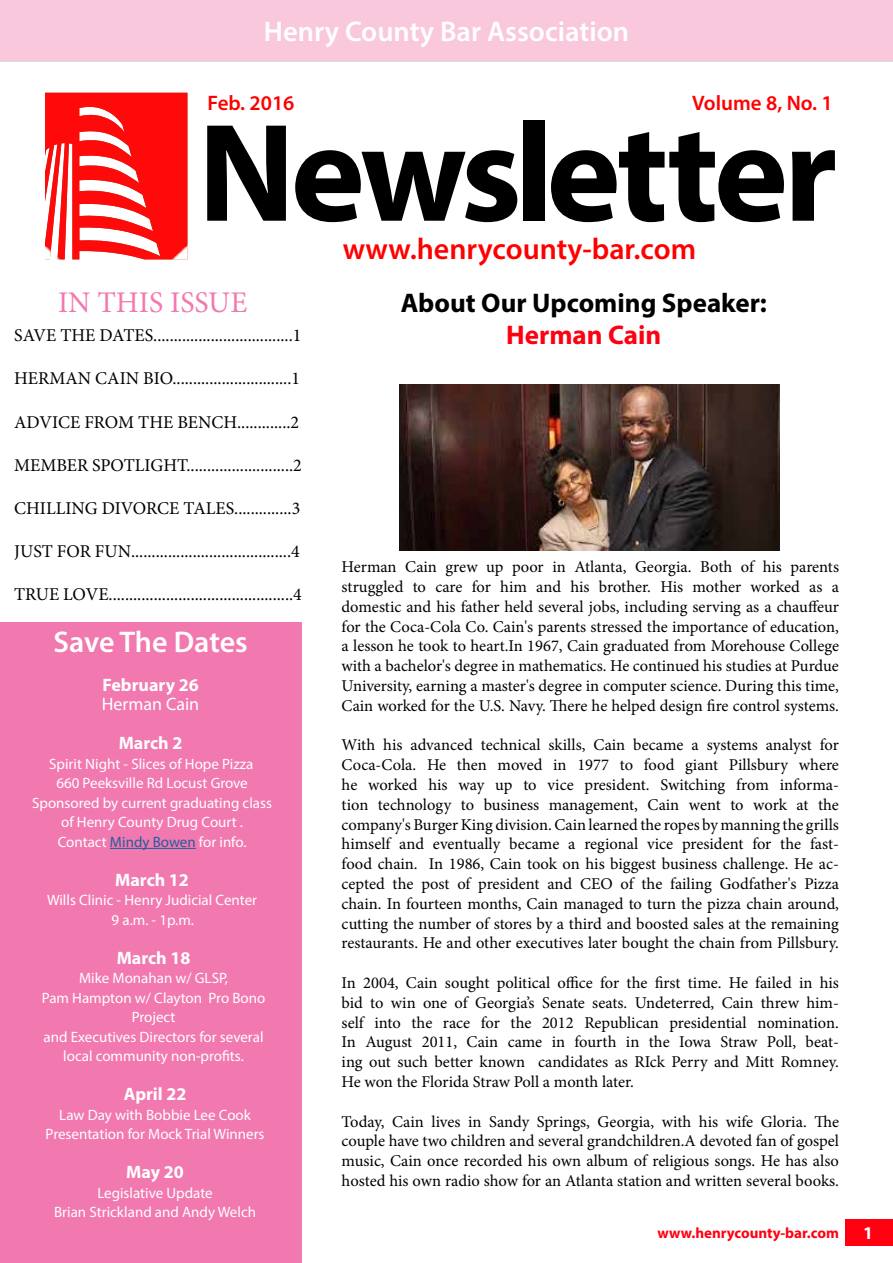
<style>
.page{position:relative;width:893px;height:1263px;background:#fff}
.page>*{position:absolute;margin:0;border:0;box-sizing:border-box;transform-origin:0 0}
.t1{font:700 141px "Myriad Pro";letter-spacing:-.035em;color:#000}
.t2{font:600 30px "Myriad Pro";color:#f00}
.t3{font:600 30px "Myriad Pro";letter-spacing:-.005em;color:#fff}
.t4{font:30px "Minion Pro";color:#f179af}
.t5{font:600 28.5px "Myriad Pro";color:#fffffe}
.t6{font:700 27px "Myriad Pro";color:#000}
.t7{font:700 27px "Myriad Pro";color:#f01}
.t8{font:600 21px "Myriad Pro";color:#f00}
.t9{font:18px "Minion Pro";color:#000}
.t10{font:700 18px "Myriad Pro";color:#fff}
.t11{font:18px "Myriad Pro";color:#fff}
.t12{font:16.5px/19.8px "Minion Pro";letter-spacing:-.005em;color:#000;text-align:justify}
.t13{font:15px/19.5px "Myriad Pro";color:#fff;text-align:center}
.t14{font:700 15px "Myriad Pro";color:#f01}
.s1{color:#215e9e}
</style>
<div class="page">
<img style="left:45px;top:93px;width:142px;height:166px">
<div style="left:0;top:623px;width:302px;height:640px;background:#f179af"></div>
<hr style="left:110px;top:848px;width:86px;height:1px;background:#215e9e">
<div style="left:0;top:0;width:893px;height:61px;background:#f9c8dd"></div>
<div style="left:846px;top:1219px;width:47px;height:26px;background:#f01"></div>
<img style="left:400px;top:385px;width:379px;height:165px">
<h3 class="t5" style="left:264px;top:13px;width:367px">Henry County Bar Association</h3>
<p class="t8" style="left:208px;top:89px;width:88px">Feb. 2016</p>
<p class="t8" style="left:692px;top:89px;width:142px">Volume 8, No. 1</p>
<h1 class="t1" style="left:198px;top:81px;width:641px">Newsletter</h1>
<h2 class="t4" style="left:58px;top:282px;width:191px">IN THIS ISSUE</h2>
<p class="t9" style="left:14px;top:323px;width:289px">SAVE THE DATES..................................1</p>
<p class="t9" style="left:14px;top:367px;width:287px">HERMAN CAIN BIO.............................1</p>
<p class="t9" style="left:14px;top:410px;width:287px">ADVICE FROM THE BENCH.............2</p>
<p class="t9" style="left:14px;top:453px;width:289px">MEMBER SPOTLIGHT..........................2</p>
<p class="t9" style="left:14px;top:496px;width:288px">CHILLING DIVORCE TALES..............3</p>
<p class="t9" style="left:14px;top:539px;width:287px">JUST FOR FUN.......................................4</p>
<p class="t9" style="left:14px;top:583px;width:289px">TRUE LOVE.............................................4</p>
<h2 class="t3" style="left:53px;top:623px;width:196px">Save The Dates</h2>
<p class="t10" style="left:102px;top:673px;width:98px">February 26</p>
<p class="t11" style="left:102px;top:693px;width:99px">Herman Cain</p>
<p class="t10" style="left:119px;top:731px;width:65px">March 2</p>
<p class="t13" style="left:32px;top:754px;width:241px">Spirit Night - Slices of Hope Pizza<br>660 Peeksville Rd Locust Grove<br>Sponsored by current graduating class of Henry County Drug Court .<br>Contact <span class="s1">Mindy Bowen</span> for info.</p>
<p class="t10" style="left:115px;top:868px;width:75px">March 12</p>
<p class="t13" style="left:47px;top:890px;width:212px">Wills Clinic - Henry Judicial Center<br>9 a.m. - 1p.m.</p>
<p class="t10" style="left:117px;top:946px;width:75px">March 18</p>
<p class="t13" style="left:42px;top:968px;width:225px">Mike Monahan w/ GLSP,<br>Pam Hampton w/ Clayton Pro Bono<br>Project<br>and Executives Directors for several local community non-profits.</p>
<p class="t10" style="left:124px;top:1082px;width:64px">April 22</p>
<p class="t13" style="left:46px;top:1105px;width:220px">Law Day with Bobbie Lee Cook<br>Presentation for Mock Trial Winners</p>
<p class="t10" style="left:126px;top:1160px;width:59px">May 20</p>
<p class="t13" style="left:54px;top:1183px;width:203px">Legislative Update<br>Brian Strickland and Andy Welch</p>
<h2 class="t2" style="left:343px;top:230px;width:355px">www.henrycounty-bar.com</h2>
<h3 class="t6" style="left:401px;top:285px;width:368px">About Our Upcoming Speaker:</h3>
<h3 class="t7" style="left:506px;top:318px;width:157px">Herman Cain</h3>
<p class="t12" style="left:342px;top:557px;width:499px">Herman Cain grew up poor in Atlanta, Georgia. Both of his parents struggled to care for him and his brother. His mother worked as a domestic and his father held several jobs, including serving as a chauffeur for the Coca-Cola Co. Cain's parents stressed the importance of education, a lesson he took to heart.In 1967, Cain graduated from Morehouse College with a bachelor's degree in mathematics. He continued his studies at Purdue University, earning a master's degree in computer science. During this time, Cain worked for the U.S. Navy. There he helped design fire control systems.</p>
<p class="t12" style="left:342px;top:735px;width:499px">With his advanced technical skills, Cain became a systems analyst for Coca-Cola. He then moved in 1977 to food giant Pillsbury where he worked his way up to vice president. Switching from informa&shy;tion technology to business management, Cain went to work at the company's Burger King division. Cain learned the ropes by manning the grills himself and eventually became a regional vice president for the fast&shy;food chain. In 1986, Cain took on his biggest business challenge. He ac&shy;cepted the post of president and CEO of the failing Godfather's Pizza chain. In fourteen months, Cain managed to turn the pizza chain around, cutting the number of stores by a third and boosted sales at the remaining restaurants. He and other executives later bought the chain from Pillsbury.</p>
<p class="t12" style="left:342px;top:973px;width:499px">In 2004, Cain sought political office for the first time. He failed in his bid to win one of Georgia’s Senate seats. Undeterred, Cain threw him&shy;self into the race for the 2012 Republican presidential nomination.<br>In August 2011, Cain came in fourth in the Iowa Straw Poll, beat&shy;ing out such better known candidates as RIck Perry and Mitt Romney.<br>He won the Florida Straw Poll a month later.</p>
<p class="t12" style="left:342px;top:1111px;width:499px">Today, Cain lives in Sandy Springs, Georgia, with his wife Gloria. The couple have two children and several grandchildren.A devoted fan of gospel music, Cain once recorded his own album of religious songs. He has also hosted his own radio show for an Atlanta station and written several books.</p>
<p class="t14" style="left:657px;top:1223px;width:183px">www.henrycounty-bar.com</p>
<p class="t10" style="left:863px;top:1221px;width:11px">1</p>
</div>
